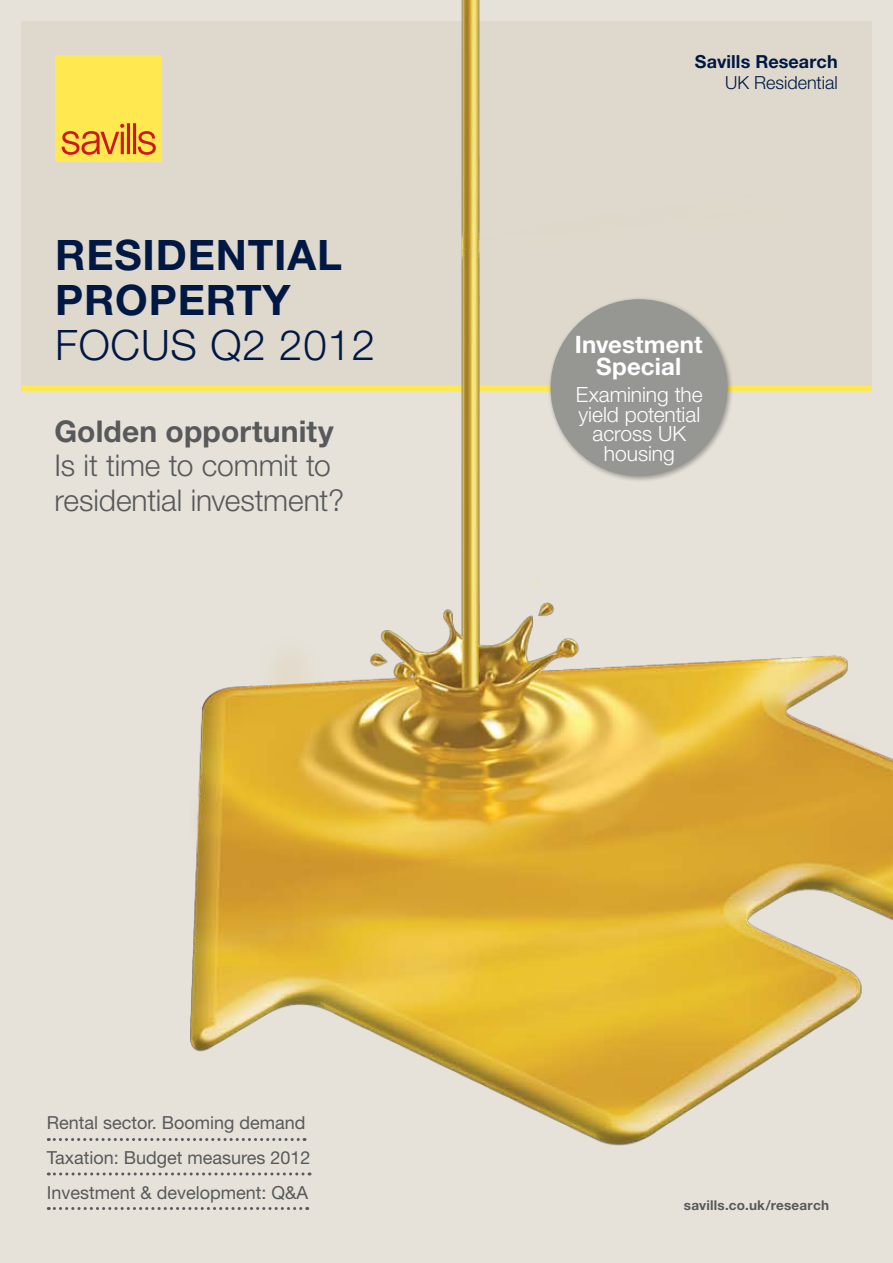
<style>
.page{position:relative;width:893px;height:1263px;background:#e6e2d9}
.page>*{position:absolute;margin:0;border:0;box-sizing:border-box;transform-origin:0 0}
.t1{font:700 42px/45px "Helvetica Neue LT Std";letter-spacing:.02em;color:#001844}
.t2{font:300 42px "Helvetica Neue LT Std";letter-spacing:.02em;color:#001844}
.t3{font:300 30px/34.5px "Helvetica Neue LT Std";letter-spacing:-.005em;color:#58595b}
.t4{font:700 30px "Helvetica Neue LT Std";letter-spacing:.01em;color:#58595b}
.t5{font:700 24px/21.6px "Helvetica Neue LT Std";letter-spacing:.005em;color:#fff;text-align:center}
.t6{font:300 21px/19.5px "Helvetica Neue LT Std";letter-spacing:-.005em;color:#fff;text-align:center}
.t7{font:18px/34.5px "Helvetica Neue LT Std";color:#58595b}
.t8{font:700 18px "Helvetica Neue LT Std";letter-spacing:.005em;color:#001844}
.t9{font:300 18px "Helvetica Neue LT Std";color:#001844}
.t10{font:700 13.5px "Helvetica Neue LT Std";letter-spacing:.02em;color:#58595b}
</style>
<div class="page">
<div style="left:21px;top:21px;width:851px;height:370px;background:#ded9cc"></div>
<div style="left:55px;top:55px;width:107px;height:107px;background:#ffe850"></div>
<svg style="left:62px;top:123px;width:94px;height:32px"></svg>
<div style="left:21px;top:385px;width:851px;height:6px;background:#ffe850"></div>
<img style="left:190px;top:0;width:703px;height:1146px">
<svg style="left:48px;top:1138px;width:257px;height:3px"></svg>
<svg style="left:48px;top:1172px;width:262px;height:3px"></svg>
<svg style="left:48px;top:1207px;width:260px;height:3px"></svg>
<div style="left:547px;top:296px;width:187px;height:186px;background:#000;opacity:.3"></div>
<div style="left:550px;top:299px;width:178px;height:177px;background:#969693;border-radius:50%"></div>
<h1 class="t1" style="left:55px;top:232px;width:288px">Residential<br>Property</h1>
<h1 class="t2" style="left:55px;top:319px;width:321px">Focus Q2 2012</h1>
<h2 class="t4" style="left:54px;top:412px;width:281px">Golden opportunity</h2>
<h2 class="t3" style="left:54px;top:447px;width:291px">Is it time to commit to residential investment?</h2>
<p class="t8" style="left:695px;top:51px;width:144px">Savills Research</p>
<p class="t9" style="left:725px;top:72px;width:114px">UK Residential</p>
<h3 class="t5" style="left:575px;top:333px;width:129px">Investment<br>Special</h3>
<p class="t6" style="left:576px;top:384px;width:128px">Examining the yield potential across UK housing</p>
<p class="t7" style="left:47px;top:1105px;width:265px">Rental sector. Booming demand<br>Taxation: Budget measures 2012<br>Investment &amp; development: Q&amp;A</p>
<p class="t10" style="left:684px;top:1197px;width:147px">savills.co.uk/research</p>
</div>
